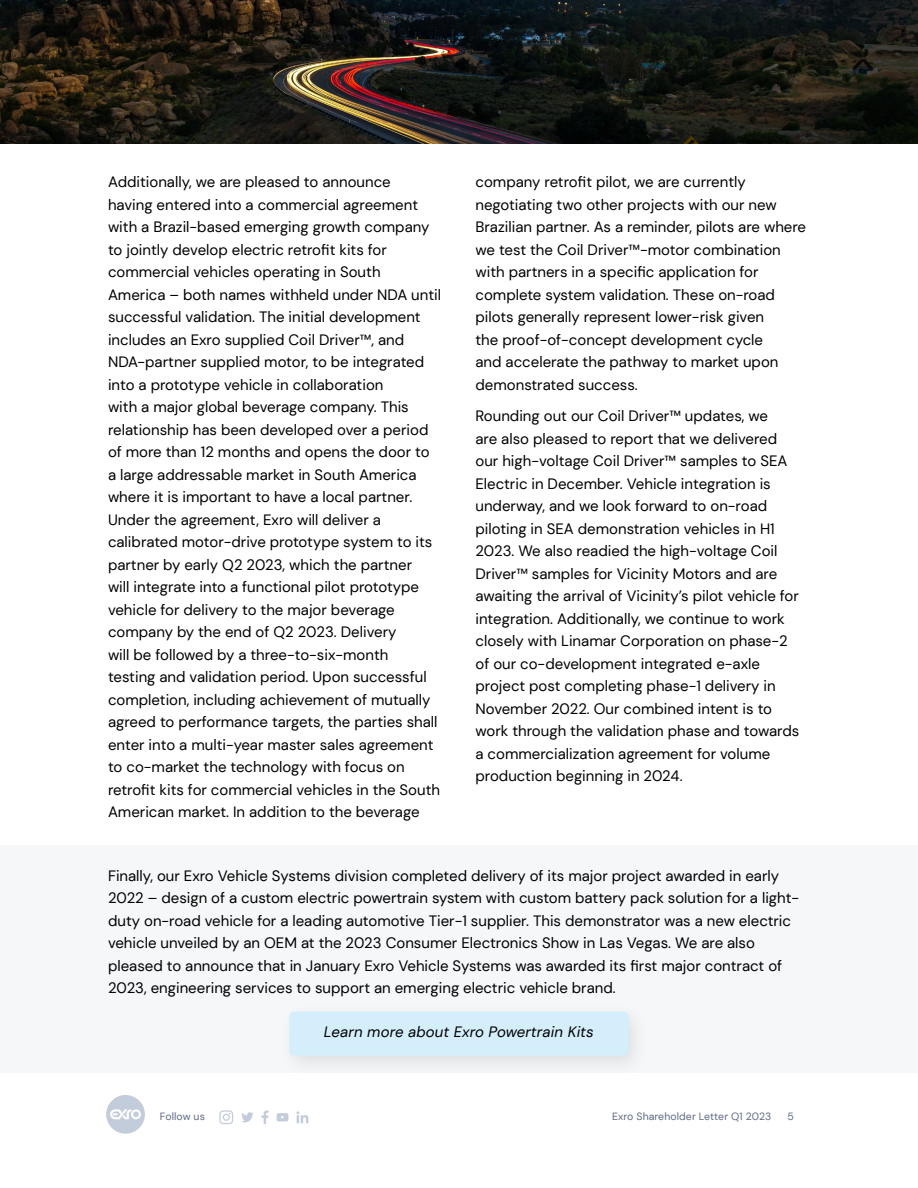
<style>
.page{position:relative;width:918px;height:1188px;background:#fff}
.page>*{position:absolute;margin:0;border:0;box-sizing:border-box;transform-origin:0 0}
.t1{font:15px/22.5px "DM Sans";color:#000}
.t2{font:italic 15px "DM Sans";letter-spacing:.01em;color:#000}
.t3{font:10.5px "DM Sans";letter-spacing:.01em;color:#5e6982}
</style>
<div class="page">
<div style="left:106px;top:1095px;width:39px;height:39px;background:#c3ccdb;border-radius:50%"></div>
<svg style="left:110px;top:1109px;width:31px;height:11px"></svg>
<svg style="left:262px;top:1110px;width:7px;height:14px"></svg>
<svg style="left:277px;top:1113px;width:12px;height:9px"></svg>
<svg style="left:296px;top:1111px;width:12px;height:12px"></svg>
<svg style="left:219px;top:1110px;width:14px;height:14px"></svg>
<svg style="left:241px;top:1112px;width:12px;height:10px"></svg>
<div style="left:0;top:845px;width:918px;height:227px;background:#f6f7f9"></div>
<img style="left:0;top:0;width:918px;height:144px">
<div style="left:277px;top:1001px;width:373px;height:77px;background:#000;opacity:.1"></div>
<div style="left:289px;top:1012px;width:340px;height:44px;background:#d5eefb;border-radius:4px"></div>
<p class="t1" style="left:108px;top:171px;width:335px">Additionally, we are pleased to announce<br>having entered into a commercial agreement with a Brazil-based emerging growth company to jointly develop electric retrofit kits for commercial vehicles operating in South America – both names withheld under NDA until successful validation. The initial development includes an Exro supplied Coil Driver™, and NDA-partner supplied motor, to be integrated into a prototype vehicle in collaboration<br>with a major global beverage company. This relationship has been developed over a period of more than 12 months and opens the door to a large addressable market in South America where it is important to have a local partner.<br>Under the agreement, Exro will deliver a calibrated motor-drive prototype system to its partner by early Q2 2023, which the partner<br>will integrate into a functional pilot prototype vehicle for delivery to the major beverage company by the end of Q2 2023. Delivery<br>will be followed by a three-to-six-month<br>testing and validation period. Upon successful completion, including achievement of mutually agreed to performance targets, the parties shall enter into a multi-year master sales agreement to co-market the technology with focus on retrofit kits for commercial vehicles in the South American market. In addition to the beverage</p>
<p class="t1" style="left:476px;top:171px;width:332px">company retrofit pilot, we are currently negotiating two other projects with our new Brazilian partner. As a reminder, pilots are where we test the Coil Driver™-motor combination with partners in a specific application for complete system validation. These on-road pilots generally represent lower-risk given<br>the proof-of-concept development cycle<br>and accelerate the pathway to market upon demonstrated success.</p>
<p class="t1" style="left:476px;top:405px;width:325px">Rounding out our Coil Driver™ updates, we<br>are also pleased to report that we delivered our high-voltage Coil Driver™ samples to SEA Electric in December. Vehicle integration is underway, and we look forward to on-road piloting in SEA demonstration vehicles in H1<br>2023. We also readied the high-voltage Coil Driver™ samples for Vicinity Motors and are awaiting the arrival of Vicinity’s pilot vehicle for integration. Additionally, we continue to work closely with Linamar Corporation on phase-2 of our co-development integrated e-axle project post completing phase-1 delivery in November 2022. Our combined intent is to work through the validation phase and towards a commercialization agreement for volume production beginning in 2024.</p>
<p class="t1" style="left:108px;top:864px;width:693px">Finally, our Exro Vehicle Systems division completed delivery of its major project awarded in early 2022 – design of a custom electric powertrain system with custom battery pack solution for a light&shy;duty on-road vehicle for a leading automotive Tier-1 supplier. This demonstrator was a new electric vehicle unveiled by an OEM at the 2023 Consumer Electronics Show in Las Vegas. We are also pleased to announce that in January Exro Vehicle Systems was awarded its first major contract of 2023, engineering services to support an emerging electric vehicle brand.</p>
<p class="t2" style="left:324px;top:1022px;width:272px">Learn more about Exro Powertrain Kits</p>
<p class="t3" style="left:160px;top:1109px;width:47px">Follow us</p>
<p class="t3" style="left:612px;top:1109px;width:161px">Exro Shareholder Letter Q1 2023</p>
<p class="t3" style="left:787px;top:1109px;width:8px">5</p>
</div>
